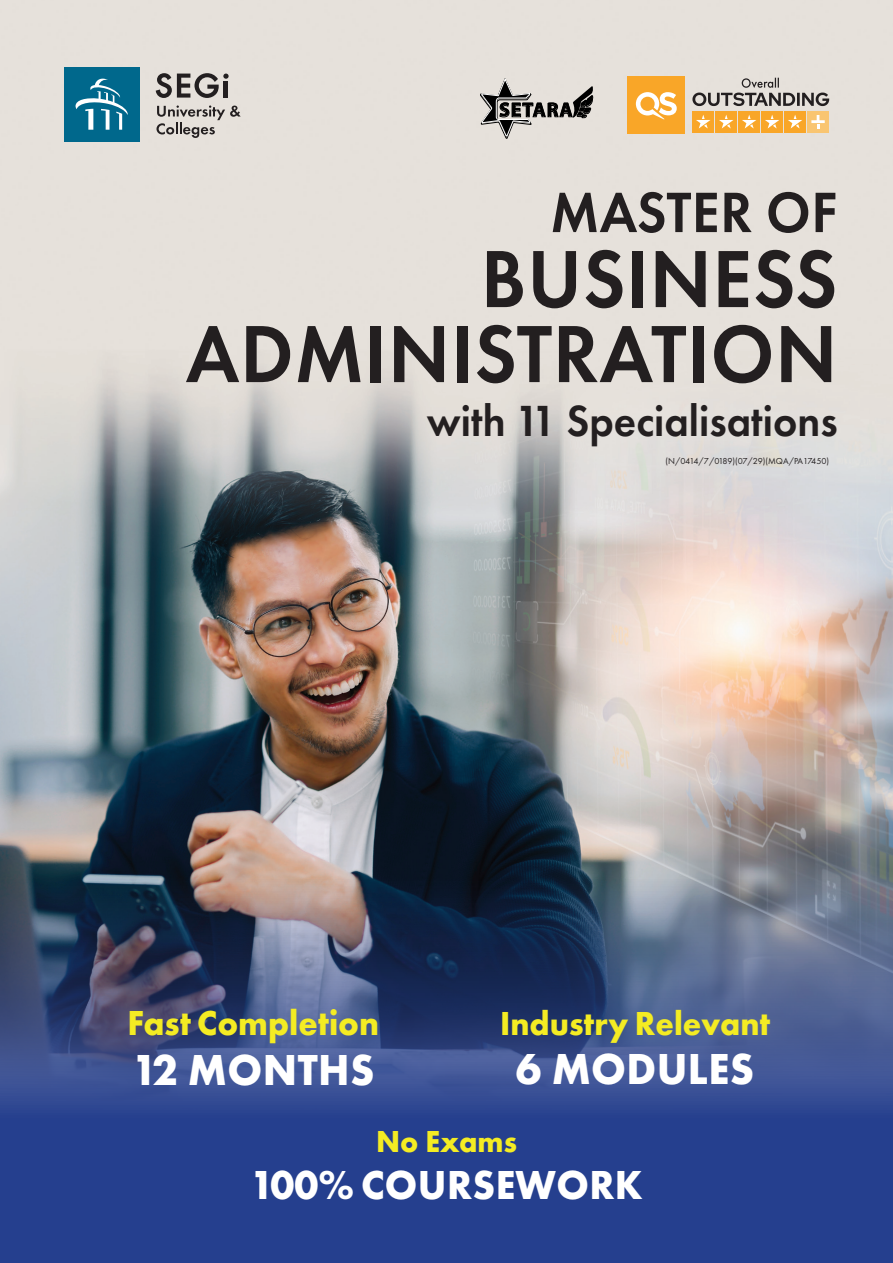
<style>
.page{position:relative;width:893px;height:1263px;background:#fff}
.page>*{position:absolute;margin:0;border:0;box-sizing:border-box;transform-origin:0 0}
.t1{font:600 84px/75px "Futura PT";letter-spacing:.01em;color:#231f20;text-align:right;scale:.95 1}
.t2{font:600 58.95px "Futura PT";letter-spacing:.01em;color:#231f20;scale:.95 1}
.t3{font:600 45.15px "Futura PT";color:#231f20;scale:.95 1}
.t4{font:700 45px "Futura PT";letter-spacing:.01em;color:#fff;scale:.95 1}
.t5{font:700 42px "Futura PT";letter-spacing:.01em;color:#fff;scale:.95 1}
.t6{font:700 36px "Futura PT";color:#f4ec23;scale:.95 1}
.t7{font:700 34.5px "Futura PT";color:#f4ec23;scale:.95 1}
.t8{font:700 31.5px "Futura PT";color:#f4ec23;scale:.95 1}
.t9{font:9px "Futura PT";letter-spacing:-.045em;color:#231f20}
</style>
<div class="page">
<img style="left:0;top:0;width:893px;height:691px">
<img style="left:0;top:691px;width:893px;height:572px">
<div style="left:64px;top:67px;width:75px;height:74px;background:#00688c"></div>
<svg style="left:76px;top:78px;width:52px;height:52px"></svg>
<svg style="left:156px;top:73px;width:73px;height:25px;background:#8e8a87"></svg>
<svg style="left:156px;top:105px;width:85px;height:33px;background:#bcb7b2"></svg>
<div style="left:627px;top:76px;width:58px;height:58px;background:#f9a628"></div>
<svg style="left:636px;top:92px;width:41px;height:27px"></svg>
<div style="left:784px;top:111px;width:22px;height:22px;background:#f9a628"></div>
<svg style="left:788px;top:115px;width:14px;height:14px"></svg>
<div style="left:761px;top:111px;width:22px;height:22px;background:#f9a628"></div>
<svg style="left:765px;top:115px;width:14px;height:14px"></svg>
<div style="left:738px;top:111px;width:22px;height:22px;background:#f9a628"></div>
<svg style="left:742px;top:115px;width:14px;height:14px"></svg>
<div style="left:715px;top:111px;width:22px;height:22px;background:#f9a628"></div>
<svg style="left:719px;top:115px;width:14px;height:14px"></svg>
<div style="left:692px;top:111px;width:22px;height:22px;background:#f9a628"></div>
<svg style="left:696px;top:115px;width:14px;height:14px"></svg>
<div style="left:807px;top:111px;width:22px;height:22px;background:#f9c571"></div>
<svg style="left:811px;top:115px;width:14px;height:13px"></svg>
<svg style="left:692px;top:78px;width:137px;height:28px;background:#b4afab"></svg>
<svg style="left:480px;top:78px;width:114px;height:63px;background:#b0aca8"></svg>
<p class="t2" style="left:550px;top:175px;width:304px">MASTER OF</p>
<p class="t1" style="left:186px;top:241px;width:687px">BUSINESS<br>ADMINISTRATION</p>
<p class="t3" style="left:427px;top:393px;width:434px">with 11 Specialisations</p>
<p class="t9" style="left:665px;top:455px;width:165px">(N/0414/7/0189)(07/29)(MQA/PA17450)</p>
<p class="t6" style="left:128px;top:1000px;width:266px">Fast Completion</p>
<p class="t4" style="left:132px;top:1041px;width:257px">12 MONTHS</p>
<p class="t7" style="left:500px;top:1001px;width:286px">Industry Relevant</p>
<p class="t4" style="left:516px;top:1040px;width:252px">6 MODULES</p>
<p class="t8" style="left:376px;top:1121px;width:150px">No Exams</p>
<p class="t5" style="left:250px;top:1158px;width:415px">100% COURSEWORK</p>
</div>
